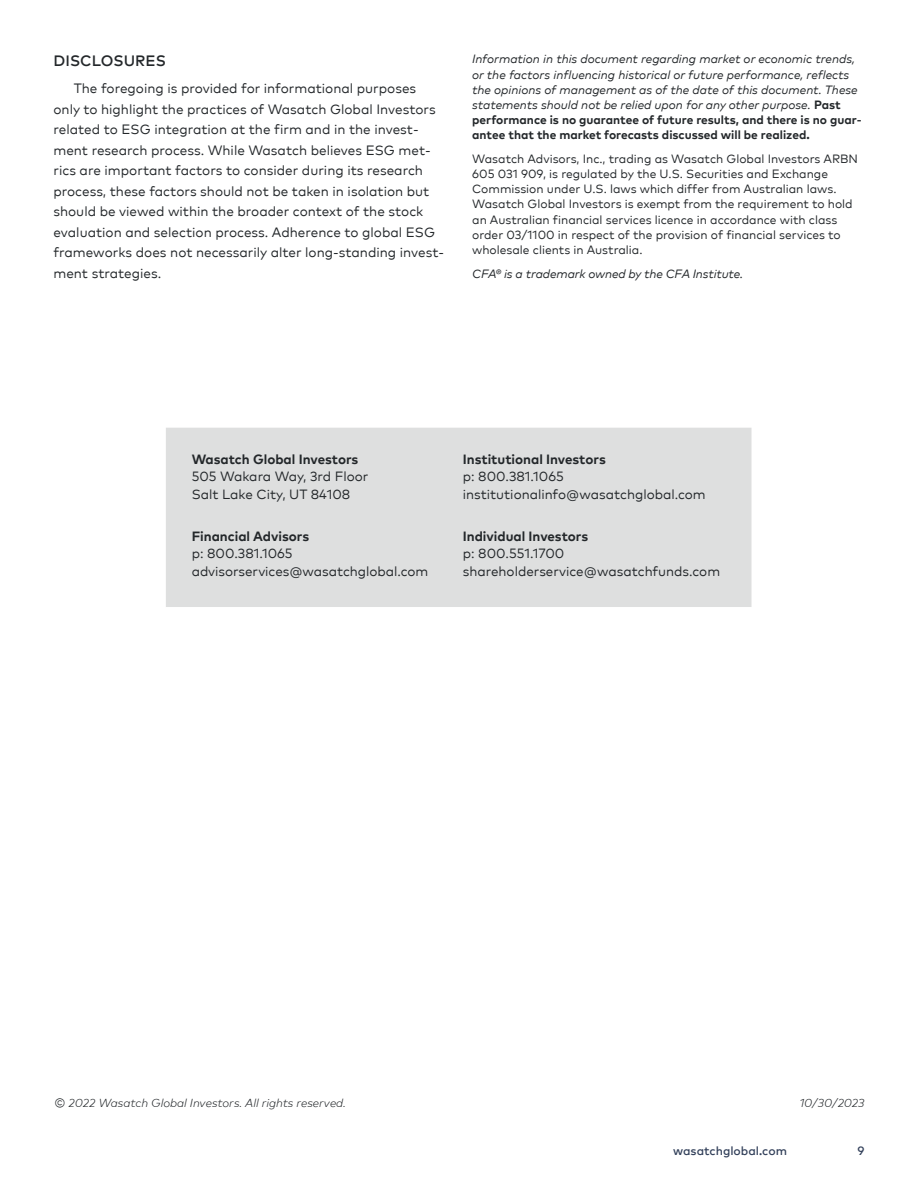
<style>
.page{position:relative;width:918px;height:1188px;background:#fff}
.page>*{position:absolute;margin:0;border:0;box-sizing:border-box;transform-origin:0 0}
.t1{font:500 15px "Mark Pro";letter-spacing:.005em;color:#23272a}
.t2{font:13.5px/20.5px "Mark Pro";color:#23272a}
.t3{font:13.35px/17.2px "Mark Pro";color:#23272a}
.t4{font:700 13.35px "Mark Pro";color:#23272a}
.t5{font:italic 12px/15.1px "Mark Pro";color:#23272a}
.t6{font:12px/15.1px "Mark Pro";color:#23272a}
.t7{font:500 12px "Mark Pro";color:#33415b}
.t8{font:italic 300 11.7px "Mark Pro";color:#23272a}
.s1{font-weight:700;font-style:normal}
.s2{font-style:normal}
</style>
<div class="page">
<div style="left:166px;top:428px;width:586px;height:179px;background:#dedfdf"></div>
<p class="t1" style="left:53px;top:49px;width:114px">DISCLOSURES</p>
<p class="t2" style="left:53px;top:77px;width:392px;text-indent:20px">The foregoing is provided for informational purposes only to highlight the practices of Wasatch Global Investors related to ESG integration at the firm and in the invest&shy;ment research process. While Wasatch believes ESG met&shy;rics are important factors to consider during its research process, these factors should not be taken in isolation but should be viewed within the broader context of the stock evaluation and selection process. Adherence to global ESG frameworks does not necessarily alter long-standing invest&shy;ment strategies.</p>
<p class="t5" style="left:472px;top:51px;width:391px">Information in this document regarding market or economic trends, or the factors influencing historical or future performance, reflects the opinions of management as of the date of this document. These statements should not be relied upon for any other purpose. <span class="s1">Past performance is no guarantee of future results, and there is no guar&shy;antee that the market forecasts discussed will be realized.</span></p>
<p class="t6" style="left:472px;top:150px;width:387px">Wasatch Advisors, Inc., trading as Wasatch Global Investors ARBN 605 031 909, is regulated by the U.S. Securities and Exchange Commission under U.S. laws which differ from Australian laws.<br>Wasatch Global Investors is exempt from the requirement to hold an Australian financial services licence in accordance with class order 03/1100 in respect of the provision of financial services to wholesale clients in Australia.</p>
<p class="t5" style="left:472px;top:265px;width:272px">CFA® is a trademark owned by the CFA Institute.</p>
<p class="t4" style="left:192px;top:449px;width:168px">Wasatch Global Investors</p>
<p class="t3" style="left:192px;top:467px;width:178px">505 Wakara Way, 3rd Floor<br>Salt Lake City, UT 84108</p>
<p class="t4" style="left:192px;top:526px;width:119px">Financial Advisors</p>
<p class="t3" style="left:192px;top:544px;width:238px">p: 800.381.1065 advisorservices@wasatchglobal.com</p>
<p class="t4" style="left:463px;top:449px;width:144px">Institutional Investors</p>
<p class="t3" style="left:463px;top:467px;width:245px">p: 800.381.1065 institutionalinfo@wasatchglobal.com</p>
<p class="t4" style="left:463px;top:526px;width:127px">Individual Investors</p>
<p class="t3" style="left:463px;top:544px;width:259px">p: 800.551.1700 shareholderservice@wasatchfunds.com</p>
<p class="t8" style="left:55px;top:1094px;width:293px"><span class="s2">©</span> 2022 Wasatch Global Investors. All rights reserved.</p>
<p class="t8" style="left:799px;top:1094px;width:67px">10/30/2023</p>
<p class="t7" style="left:673px;top:1142px;width:115px">wasatchglobal.com</p>
<p class="t7" style="left:858px;top:1142px;width:9px">9</p>
</div>
